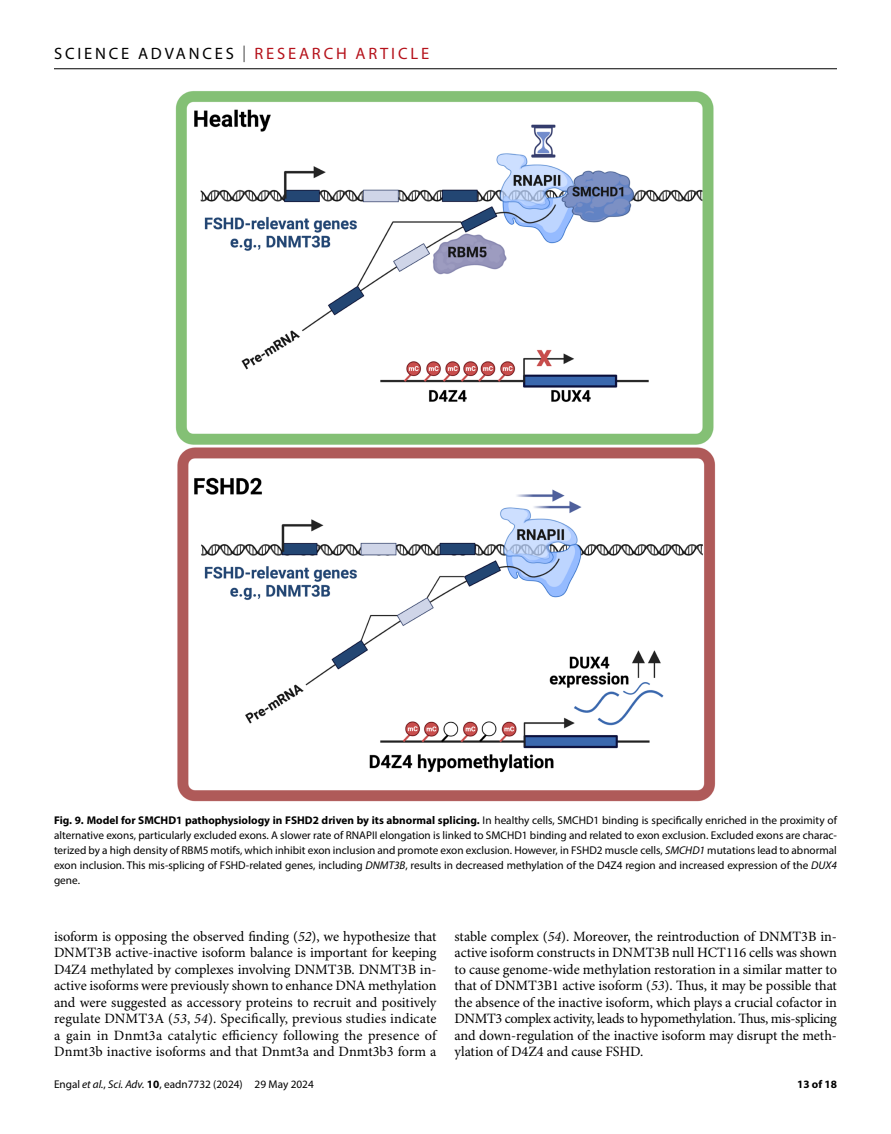
<style>
.page{position:relative;width:891px;height:1134px;background:#fff}
.page>*{position:absolute;margin:0;border:0;box-sizing:border-box;transform-origin:0 0}
.t1{font:16.5px "Myriad Pro";letter-spacing:.17em;color:#000}
.t2{font:16.5px "Myriad Pro";letter-spacing:.17em;color:#b5121b}
.t3{font:14.25px/16.5px "Minion Pro";letter-spacing:-.005em;color:#000;text-align:justify}
.t4{font:11.25px/15px "Myriad Pro";color:#000;text-align:justify}
.t5{font:700 11.25px "Myriad Pro";color:#000}
.s1{font-weight:300}
.s2{color:#b5121b}
.s3{font-weight:400}
.s4{font-style:italic}
.s5{font-weight:700}
</style>
<div class="page">
<hr style="left:54px;top:68px;width:783px;height:1px;background:#000">
<img style="left:176px;top:91px;width:539px;height:710px">
<p class="t1" style="left:54px;top:44px;width:224px">Scie nce Adva nces <span class="s1">|</span> <span class="s2">Resear</span></p>
<p class="t2" style="left:324px;top:44px;width:105px">ch Ar ticle</p>
<p class="t5" style="left:54px;top:813px;width:527px">Fig. 9. Model for SMCHD1 pathophysiology in FSHD2 driven by its abnormal splicing. <span class="s3">I n healthy cells, SMCHD</span></p>
<p class="t4" style="left:594px;top:813px;width:245px">1 binding is specifically enriched in the proximity of</p>
<p class="t4" style="left:54px;top:828px;width:455px">alternative exons, particularly excluded exons. A slower rate of RNAPII elongation is linked to SMCHD</p>
<p class="t4" style="left:54px;top:828px;width:784px;text-indent:468px">1 binding and related to exon exclusion. Excluded exons are charac&shy;terized by a high density of RBM5 motifs, which inhibit exon inclusion and promote exon exclusion. However, in FSHD2 muscle cells, <span class="s4">SMCHD1</span> mutations lead to abnormal exon inclusion. This mis-splicing of FSHD-related genes, including <span class="s4">DNMT3B</span>, results in decreased methylation of the D4Z4 region and increased expression of the <span class="s4">DUX4 </span>gene.</p>
<p class="t3" style="left:54px;top:929px;width:384px">isoform is opposing the observed finding (<span class="s4">52</span>), we hypothesize that DNMT3B active-inactive isoform balance is important for keeping D4Z4 methylated by complexes involving DNMT3B. DNMT3B in&shy;active isoforms were previously shown to enhance DNA methylation and were suggested as accessory proteins to recruit and positively regulate DNMT3A (<span class="s4">53</span>, <span class="s4">54</span>). Specifically, previous studies indicate a gain in Dnmt3a catalytic efficiency following the presence of Dnmt3b inactive isoforms and that Dnmt3a and Dnmt3b3 form a</p>
<p class="t3" style="left:454px;top:929px;width:384px">stable complex (<span class="s4">54</span>). Moreover, the reintroduction of DNMT3B in&shy;active isoform constructs in DNMT3B null HCT116 cells was shown to cause genome-wide methylation restoration in a similar matter to that of DNMT3B1 active isoform (<span class="s4">53</span>). Thus, it may be possible that the absence of the inactive isoform, which plays a crucial cofactor in DNMT3 complex activity, leads to hypomethylation. Thus, mis-splicing and down-regulation of the inactive isoform may disrupt the meth&shy;ylation of D4Z4 and cause FSHD.</p>
<p class="t4" style="left:54px;top:1076px;width:261px">Engal <span class="s4">et al.</span>, <span class="s4">Sci. Adv.</span> <span class="s5">10</span>, eadn7732 (2024) 29 May 2024</p>
<p class="t5" style="left:797px;top:1076px;width:41px">13 of 18</p>
</div>
